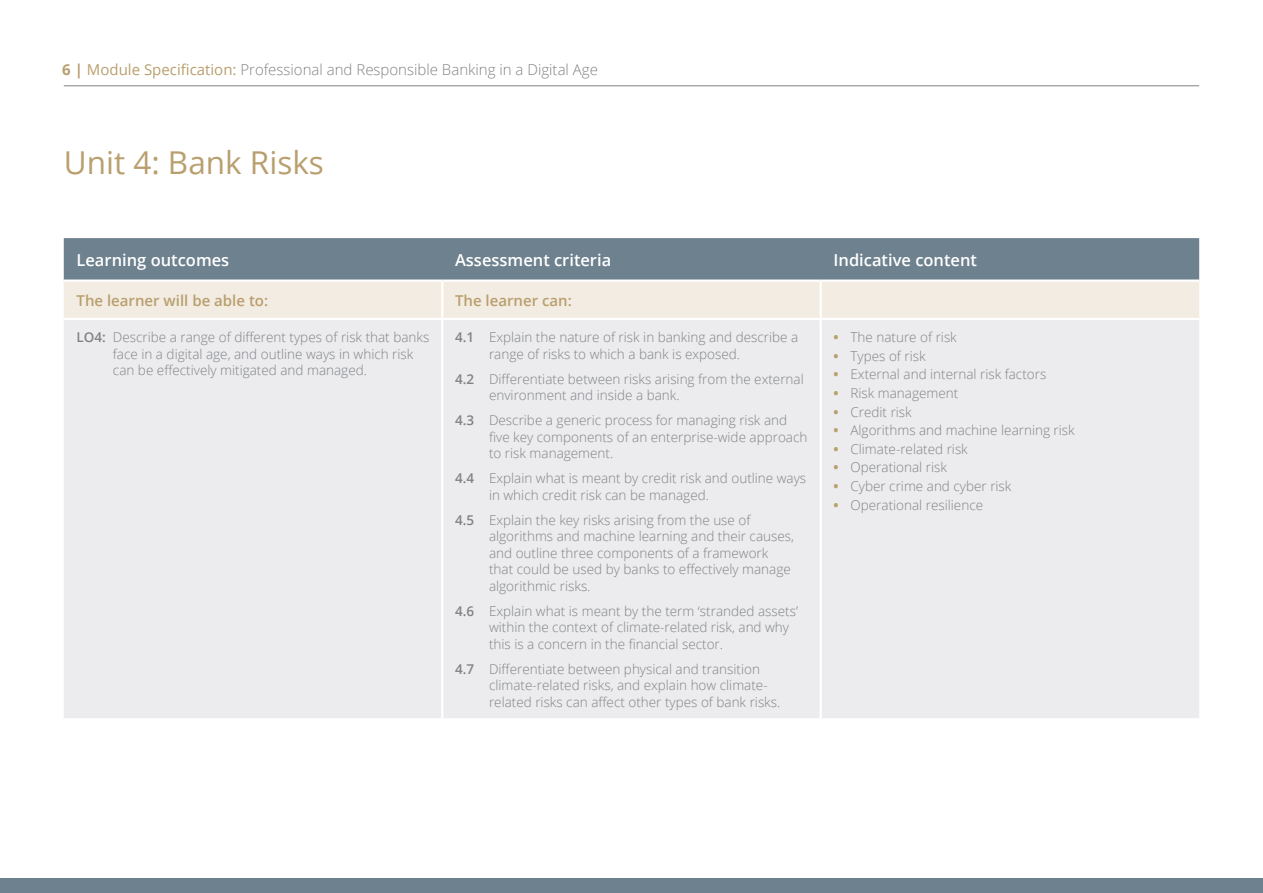
<style>
.page{position:relative;width:1263px;height:893px;background:#fff}
.page>*{position:absolute;margin:0;border:0;box-sizing:border-box;transform-origin:0 0}
.Accounts_Heading{font:31.5px "Open Sans";color:#b99f6e}
.t1{font:600 16.5px "Open Sans";color:#fff}
.t2{font:300 15px "Open Sans";color:#808285}
.t3{font:600 15px "Open Sans";color:#b99f6e}
.Body_Copy{font:300 13.5px/16.5px "Open Sans";color:#808285}
.Table_Copy{font:300 13.5px/16.5px "Open Sans";color:#808285}
.s1{font-weight:700;color:#b99f6e}
.s2{font-weight:400;color:#b99f6e}
.s3{font-weight:600}
</style>
<div class="page">
<hr style="left:64px;top:85px;width:1135px;height:1px;background:#808285">
<div style="left:0;top:878px;width:1263px;height:15px;background:#6e818e"></div>
<div style="left:64px;top:238px;width:1135px;height:42px;background:#6e818e"></div>
<div style="left:64px;top:282px;width:1135px;height:36px;background:#f3ece2"></div>
<div style="left:64px;top:320px;width:1135px;height:398px;background:#ececee"></div>
<hr style="left:441px;top:320px;width:2px;height:398px;background:#fff">
<hr style="left:820px;top:320px;width:2px;height:398px;background:#fff">
<hr style="left:441px;top:282px;width:2px;height:36px;background:#fff">
<hr style="left:820px;top:282px;width:2px;height:36px;background:#fff">
<p class="t2" style="left:62px;top:60px;width:537px"><span class="s1">6 |</span> <span class="s2">Module Specification:</span> Professional and Responsible Banking in a Digital Age</p>
<p class="Accounts_Heading" style="left:64px;top:141px;width:262px">Unit 4: Bank Risks</p>
<p class="t1" style="left:77px;top:248px;width:154px">Learning outcomes</p>
<p class="t1" style="left:455px;top:248px;width:158px">Assessment criteria</p>
<p class="t1" style="left:833px;top:248px;width:145px">Indicative content</p>
<p class="t3" style="left:77px;top:290px;width:193px">The learner will be able to:</p>
<p class="t3" style="left:455px;top:290px;width:118px">The learner can:</p>
<p class="Table_Copy" style="left:113px;top:328px;width:318px;text-indent:-36px"><span class="s3">LO4:</span> Describe a range of different types of risk that banks face in a digital age, and outline ways in which risk can be effectively mitigated and managed.</p>
<p class="Body_Copy" style="left:489px;top:328px;width:311px;text-indent:-34px"><span class="s3">4.1</span> Explain the nature of risk in banking and describe a range of risks to which a bank is exposed.</p>
<p class="Body_Copy" style="left:833px;top:328px;width:125px"><span class="s1">•</span> The nature of risk</p>
<p class="Body_Copy" style="left:833px;top:347px;width:94px"><span class="s1">•</span> Types of risk</p>
<p class="Body_Copy" style="left:833px;top:366px;width:214px"><span class="s1">•</span> External and internal risk factors</p>
<p class="Body_Copy" style="left:833px;top:384px;width:126px"><span class="s1">•</span> Risk management</p>
<p class="Body_Copy" style="left:833px;top:403px;width:80px"><span class="s1">•</span> Credit risk</p>
<p class="Body_Copy" style="left:833px;top:422px;width:243px"><span class="s1">•</span> Algorithms and machine learning risk</p>
<p class="Body_Copy" style="left:833px;top:440px;width:136px"><span class="s1">•</span> Climate-related risk</p>
<p class="Body_Copy" style="left:833px;top:459px;width:115px"><span class="s1">•</span> Operational risk</p>
<p class="Body_Copy" style="left:833px;top:477px;width:179px"><span class="s1">•</span> Cyber crime and cyber risk</p>
<p class="Body_Copy" style="left:833px;top:496px;width:151px"><span class="s1">•</span> Operational resilience</p>
<p class="Body_Copy" style="left:489px;top:370px;width:316px;text-indent:-34px"><span class="s3">4.2</span> Differentiate between risks arising from the external environment and inside a bank.</p>
<p class="Body_Copy" style="left:489px;top:411px;width:320px;text-indent:-34px"><span class="s3">4.3</span> Describe a generic process for managing risk and five key components of an enterprise-wide approach to risk management.</p>
<p class="Body_Copy" style="left:489px;top:469px;width:319px;text-indent:-34px"><span class="s3">4.4</span> Explain what is meant by credit risk and outline ways in which credit risk can be managed.</p>
<p class="Body_Copy" style="left:489px;top:511px;width:306px;text-indent:-34px"><span class="s3">4.5</span> Explain the key risks arising from the use of algorithms and machine learning and their causes, and outline three components of a framework that could be used by banks to effectively manage algorithmic risks.</p>
<p class="Body_Copy" style="left:489px;top:602px;width:310px;text-indent:-34px"><span class="s3">4.6</span> Explain what is meant by the term ‘stranded assets’ within the context of climate-related risk, and why this is a concern in the financial sector.</p>
<p class="Body_Copy" style="left:489px;top:660px;width:293px;text-indent:-34px"><span class="s3">4.7</span> Differentiate between physical and transition climate-related risks, and explain how climate&shy;related risks can affect other types of bank risks.</p>
</div>
